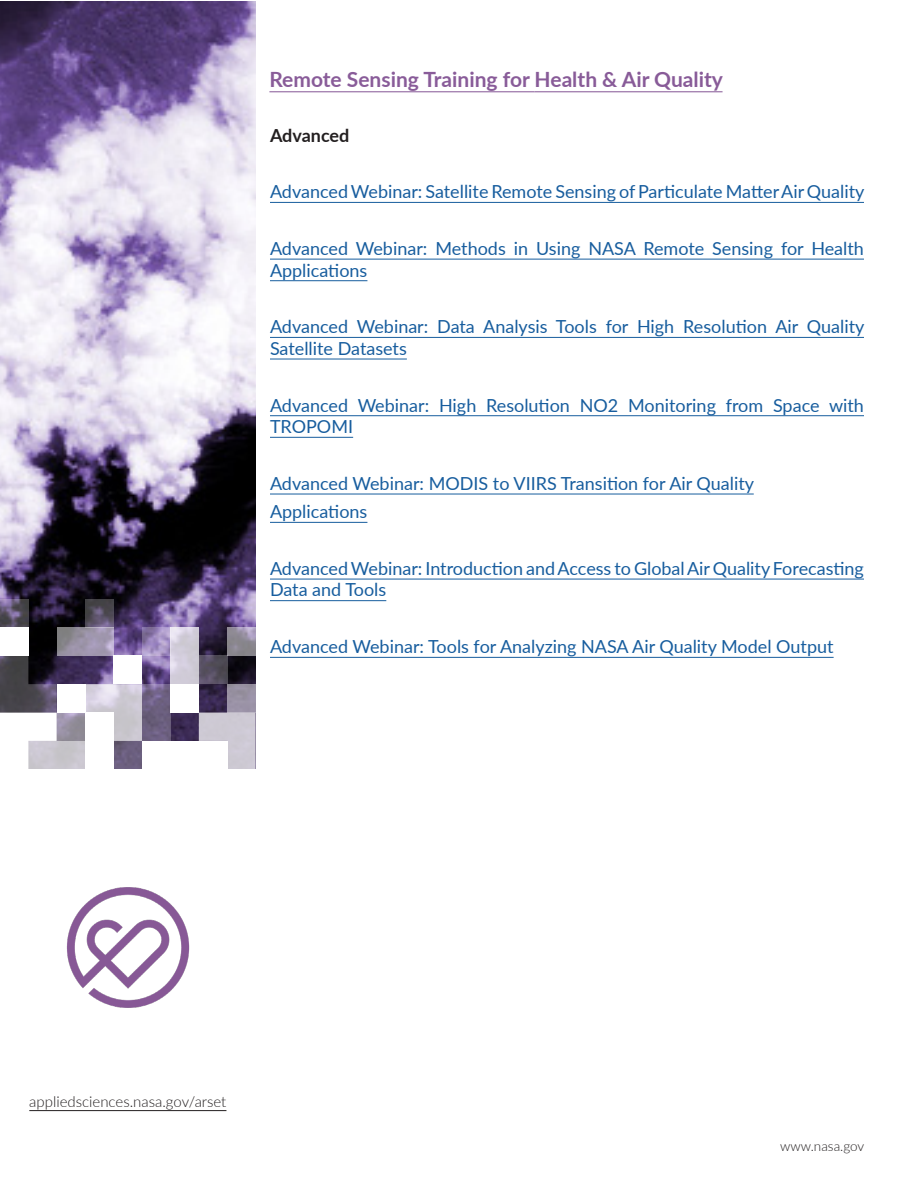
<style>
.page{position:relative;width:918px;height:1188px;background:#fff}
.page>*{position:absolute;margin:0;border:0;box-sizing:border-box;transform-origin:0 0}
.t1{font:700 21px "Lato";color:#895c99}
.t2{font:18px/21.6px "Lato";color:#175d9e}
.t3{font:700 18px "Lato";color:#231f20}
.t4{font:300 15px "Lato";color:#231f20}
.t5{font:300 13.5px "Lato";color:#231f20}
.s1{color:#885b98}
</style>
<div class="page">
<img style="left:0;top:1px;width:256px;height:740px">
<hr style="left:269px;top:91px;width:266px;height:1px;background:#895c99">
<hr style="left:535px;top:91px;width:188px;height:1px;background:#885b98">
<hr style="left:270px;top:202px;width:594px;height:1px;background:#175d9e">
<hr style="left:270px;top:259px;width:594px;height:1px;background:#175d9e">
<hr style="left:270px;top:280px;width:97px;height:1px;background:#175d9e">
<hr style="left:270px;top:337px;width:594px;height:1px;background:#175d9e">
<hr style="left:270px;top:359px;width:137px;height:1px;background:#175d9e">
<hr style="left:270px;top:415px;width:594px;height:1px;background:#175d9e">
<hr style="left:270px;top:437px;width:83px;height:1px;background:#175d9e">
<hr style="left:270px;top:494px;width:484px;height:1px;background:#175d9e">
<hr style="left:270px;top:522px;width:97px;height:1px;background:#175d9e">
<hr style="left:270px;top:579px;width:594px;height:1px;background:#175d9e">
<hr style="left:270px;top:600px;width:116px;height:1px;background:#175d9e">
<hr style="left:270px;top:657px;width:564px;height:1px;background:#175d9e">
<hr style="left:29px;top:1110px;width:197px;height:1px;background:#231f20">
<img style="left:66px;top:887px;width:124px;height:121px">
<div style="left:28px;top:741px;width:57px;height:28px;background:#c7c4cb"></div>
<div style="left:114px;top:741px;width:28px;height:28px;background:linear-gradient(to bottom,#675c78,#6d6182)"></div>
<svg style="left:142px;top:684px;width:28px;height:57px;background:#6e6183"></svg>
<svg style="left:199px;top:713px;width:57px;height:56px"></svg>
<div style="left:113px;top:656px;width:29px;height:28px;background:#fff"></div>
<svg style="left:57px;top:713px;width:28px;height:28px"></svg>
<div style="left:57px;top:684px;width:28px;height:29px;background:#fff"></div>
<svg style="left:0;top:656px;width:57px;height:113px"></svg>
<div style="left:0;top:627px;width:28px;height:29px;background:#fff"></div>
<div style="left:170px;top:684px;width:29px;height:29px;background:#fff"></div>
<div style="left:227px;top:684px;width:29px;height:29px;background:#9a92a6"></div>
<svg style="left:199px;top:656px;width:28px;height:28px"></svg>
<svg style="left:142px;top:627px;width:28px;height:29px"></svg>
<svg style="left:85px;top:684px;width:57px;height:57px"></svg>
<svg style="left:170px;top:627px;width:29px;height:57px;background:#d4cfdb"></svg>
<svg style="left:227px;top:627px;width:29px;height:29px"></svg>
<svg style="left:57px;top:627px;width:57px;height:29px;background:#9a93a6"></svg>
<svg style="left:0;top:599px;width:28px;height:28px"></svg>
<svg style="left:85px;top:599px;width:29px;height:28px"></svg>
<p class="t1" style="left:269px;top:64px;width:455px">Remote Sensing Training for <span class="s1">Health &amp; Air Quality</span></p>
<p class="t3" style="left:270px;top:122px;width:81px">Advanced</p>
<p class="t2" style="left:270px;top:180px;width:596px">Advanced Webinar: Satellite Remote Sensing of Particulate Matter Air Quality</p>
<p class="t2" style="left:270px;top:237px;width:595px">Advanced Webinar: Methods in Using NASA Remote Sensing for Health<br>Applications</p>
<p class="t2" style="left:270px;top:315px;width:596px">Advanced Webinar: Data Analysis Tools for High Resolution Air Quality<br>Satellite Datasets</p>
<p class="t2" style="left:270px;top:393px;width:595px">Advanced Webinar: High Resolution NO2 Monitoring from Space with<br>TROPOMI</p>
<p class="t2" style="left:270px;top:472px;width:486px">Advanced Webinar: MODIS to VIIRS Transition for Air Quality</p>
<p class="t2" style="left:270px;top:500px;width:99px">Applications</p>
<p class="t2" style="left:270px;top:557px;width:595px">Advanced Webinar: Introduction and Access to Global Air Quality Forecasting<br>Data and Tools</p>
<p class="t2" style="left:270px;top:635px;width:565px">Advanced Webinar: Tools for Analyzing NASA Air Quality Model Output</p>
<p class="t4" style="left:29px;top:1091px;width:199px">appliedsciences.nasa.gov/arset</p>
<p class="t5" style="left:780px;top:1137px;width:86px">www.nasa.gov</p>
</div>
